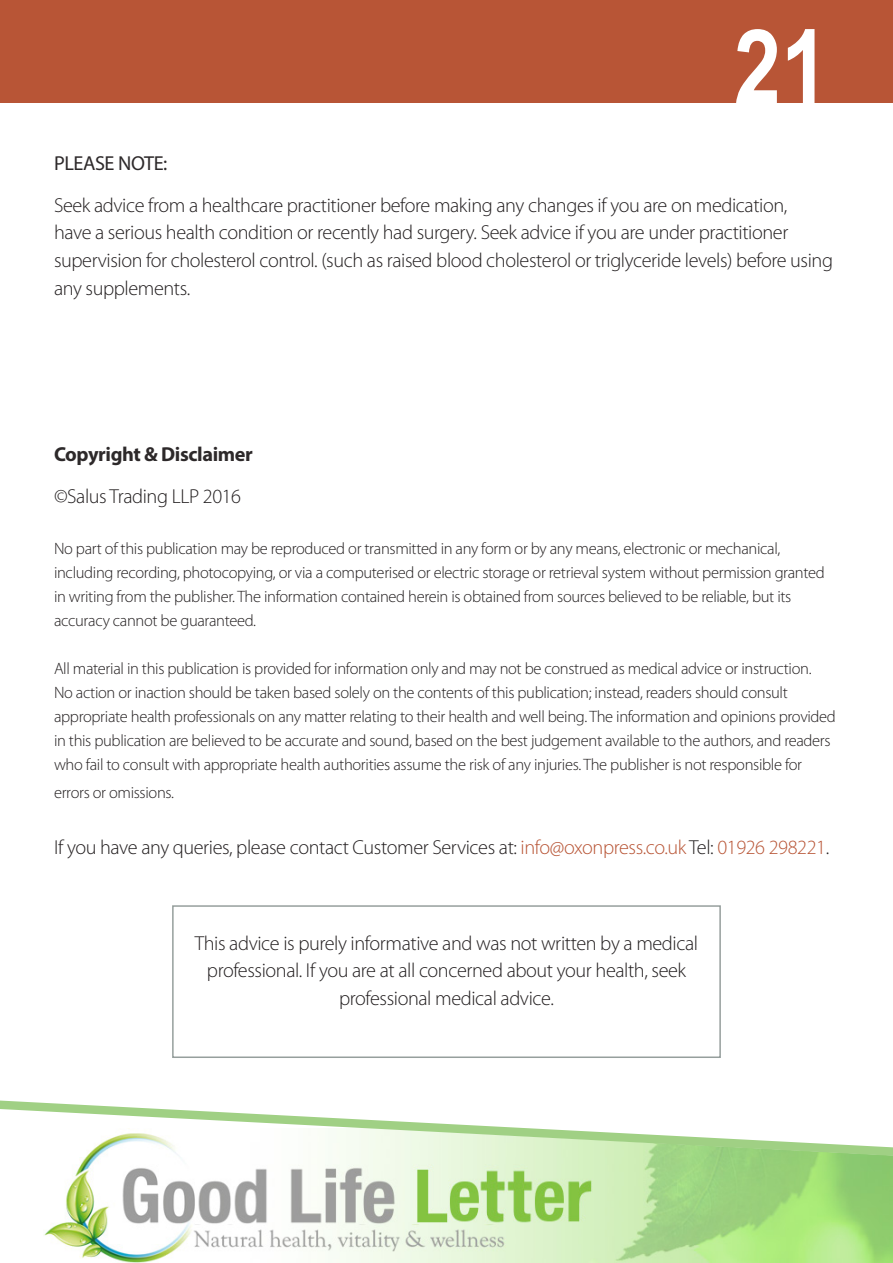
<style>
.page{position:relative;width:893px;height:1263px;background:#fff}
.page>*{position:absolute;margin:0;border:0;box-sizing:border-box;transform-origin:0 0}
.t1{font:700 103.5px "Arial Narrow";color:#fff}
.Normal_para{font:300 20.25px/27.8px "Myriad Pro";letter-spacing:-.02em;color:#231f20}
.subhead{font:700 20.25px "Myriad Pro";letter-spacing:-.02em;color:#2d292a}
.subhead-2{font:20.25px "Myriad Pro";letter-spacing:-.02em;color:#2d292a}
.Normal_para-2{font:300 16.5px/24px "Myriad Pro";letter-spacing:-.02em;color:#231f20}
.s1{color:#b85536}
</style>
<div class="page">
<img style="left:44px;top:1156px;width:849px;height:107px">
<div style="left:0;top:0;width:893px;height:102px;background:#b85536"></div>
<svg style="left:0;top:1100px;width:893px;height:56px"></svg>
<div style="left:172px;top:905px;width:549px;height:153px;border:2px solid #969f9d"></div>
<h1 class="t1" style="left:734px;top:-11px;width:96px">21</h1>
<p class="subhead-2" style="left:54px;top:151px;width:115px">PLEASE NOTE:</p>
<p class="Normal_para" style="left:54px;top:191px;width:780px">Seek advice from a healthcare practitioner before making any changes if you are on medication,<br>have a serious health condition or recently had surgery. Seek advice if you are under practitioner supervision for cholesterol control. (such as raised blood cholesterol or triglyceride levels) before using any supplements.</p>
<p class="subhead" style="left:54px;top:441px;width:200px">Copyright &amp; Disclaimer</p>
<p class="Normal_para" style="left:54px;top:482px;width:189px">©Salus Trading LLP 2016</p>
<p class="Normal_para-2" style="left:54px;top:537px;width:772px">No part of this publication may be reproduced or transmitted in any form or by any means, electronic or mechanical, including recording, photocopying, or via a computerised or electric storage or retrieval system without permission granted in writing from the publisher. The information contained herein is obtained from sources believed to be reliable, but its accuracy cannot be guaranteed.</p>
<p class="Normal_para-2" style="left:54px;top:657px;width:783px">All material in this publication is provided for information only and may not be construed as medical advice or instruction.<br>No action or inaction should be taken based solely on the contents of this publication; instead, readers should consult appropriate health professionals on any matter relating to their health and well being. The information and opinions provided in this publication are believed to be accurate and sound, based on the best judgement available to the authors, and readers who fail to consult with appropriate health authorities assume the risk of any injuries. The publisher is not responsible for</p>
<p class="Normal_para-2" style="left:54px;top:781px;width:122px">errors or omissions.</p>
<p class="Normal_para" style="left:54px;top:833px;width:777px">If you have any queries, please contact Customer Services at: <span class="s1">info@oxonpress.co.uk</span> Tel: <span class="s1">01926 298221</span>.</p>
<p class="Normal_para" style="left:195px;top:929px;width:505px;text-align:center">This advice is purely informative and was not written by a medical professional. If you are at all concerned about your health, seek professional medical advice.</p>
</div>
